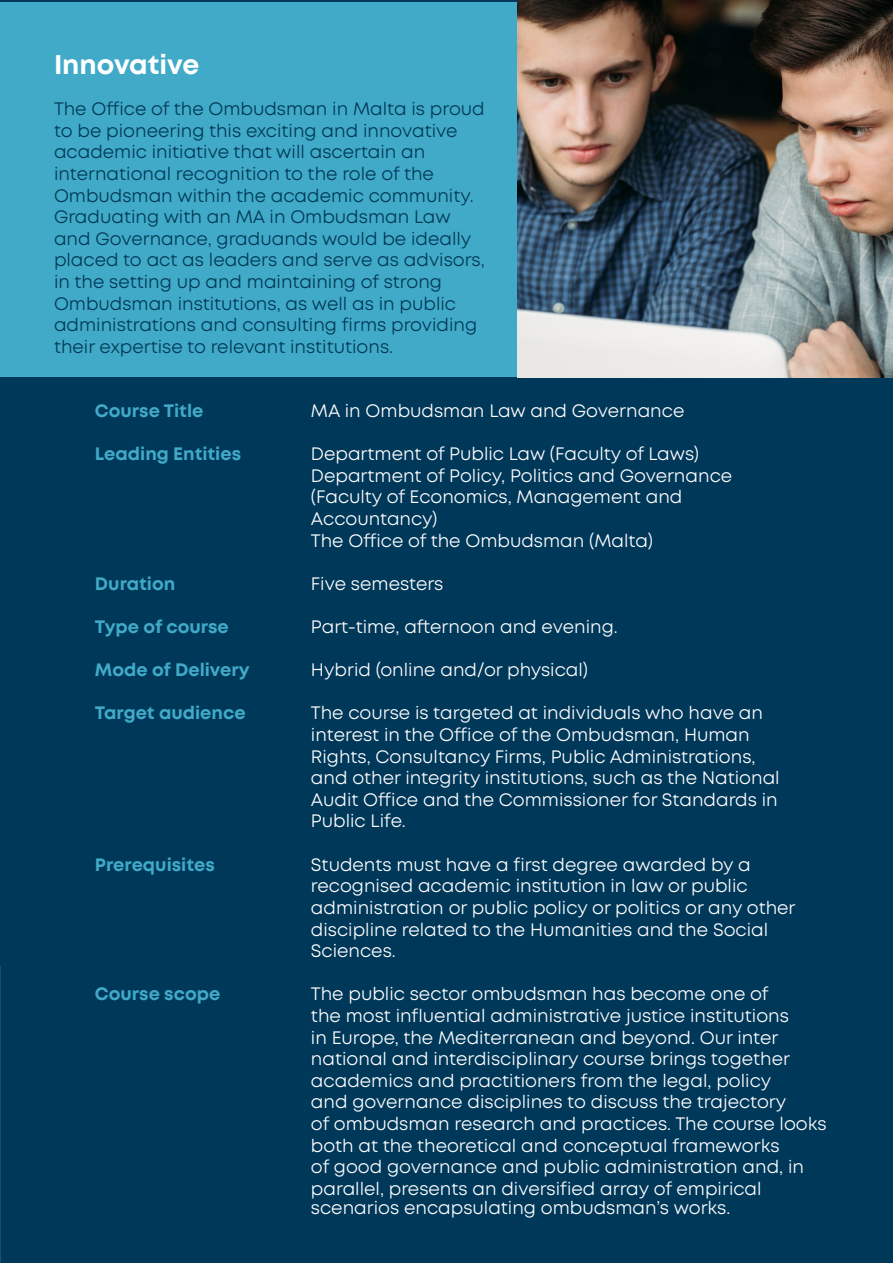
<style>
.page{position:relative;width:893px;height:1263px;background:#00385a}
.page>*{position:absolute;margin:0;border:0;box-sizing:border-box;transform-origin:0 0}
.t1{font:700 27px "Mont";color:#fff}
.t2{font:18px/21.6px "Mont";color:#fff}
.t3{font:18px/21.6px "Mont";color:#013955}
.t4{font:700 18px "Mont";color:#40aac8}
.s1{color:#40aac8}
</style>
<div class="page">
<div style="left:0;top:2px;width:893px;height:375px;background:#40aac8"></div>
<img style="left:517px;top:0;width:376px;height:377px">
<p class="t1" style="left:54px;top:47px;width:253px">Innovative <span class="s1">Degree</span></p>
<p class="t3" style="left:54px;top:98px;width:432px">The Office of the Ombudsman in Malta is proud to be pioneering this exciting and innovative academic initiative that will ascertain an international recognition to the role of the Ombudsman within the academic community.<br>Graduating with an MA in Ombudsman Law and Governance, graduands would be ideally placed to act as leaders and serve as advisors, in the setting up and maintaining of strong Ombudsman institutions, as well as in public administrations and consulting firms providing their expertise to relevant institutions.</p>
<p class="t4" style="left:95px;top:399px;width:110px">Course Title</p>
<p class="t2" style="left:311px;top:400px;width:375px">MA in Ombudsman Law and Governance</p>
<p class="t4" style="left:95px;top:442px;width:148px">Leading Entities</p>
<p class="t2" style="left:311px;top:443px;width:389px">Department of Public Law (Faculty of Laws)</p>
<p class="t2" style="left:311px;top:465px;width:423px">Department of Policy, Politics and Governance (Faculty of Economics, Management and</p>
<p class="t2" style="left:311px;top:508px;width:128px">Accountancy)</p>
<p class="t2" style="left:311px;top:530px;width:343px">The Office of the Ombudsman (Malta)</p>
<p class="t4" style="left:95px;top:572px;width:82px">Duration</p>
<p class="t2" style="left:311px;top:573px;width:134px">Five semesters</p>
<p class="t4" style="left:95px;top:615px;width:135px">Type of course</p>
<p class="t2" style="left:311px;top:616px;width:308px">Part-time, afternoon and evening.</p>
<p class="t4" style="left:95px;top:658px;width:156px">Mode of Delivery</p>
<p class="t2" style="left:311px;top:659px;width:279px">Hybrid (online and/or physical)</p>
<p class="t4" style="left:95px;top:701px;width:152px">Target audience</p>
<p class="t2" style="left:311px;top:702px;width:470px">The course is targeted at individuals who have an interest in the Office of the Ombudsman, Human Rights, Consultancy Firms, Public Administrations, and other integrity institutions, such as the National Audit Office and the Commissioner for Standards in Public Life.</p>
<p class="t4" style="left:95px;top:853px;width:121px">Prerequisites</p>
<p class="t2" style="left:311px;top:854px;width:441px">Students must have a first degree awarded by a</p>
<p class="t2" style="left:311px;top:875px;width:438px">recognised academic institution in law or public</p>
<p class="t2" style="left:311px;top:897px;width:486px">administration or public policy or politics or any other</p>
<p class="t2" style="left:311px;top:918px;width:459px">discipline related to the Humanities and the Social</p>
<p class="t2" style="left:311px;top:940px;width:86px">Sciences.</p>
<p class="t4" style="left:95px;top:982px;width:127px">Course scope</p>
<p class="t2" style="left:311px;top:983px;width:459px">The public sector ombudsman has become one of</p>
<p class="t2" style="left:311px;top:1005px;width:480px">the most influential administrative justice institutions</p>
<p class="t2" style="left:311px;top:1026px;width:469px">in Europe, the Mediterranean and beyond. Our inter</p>
<p class="t2" style="left:311px;top:1048px;width:480px">national and interdisciplinary course brings together</p>
<p class="t2" style="left:311px;top:1070px;width:462px">academics and practitioners from the legal, policy</p>
<p class="t2" style="left:311px;top:1091px;width:517px">and governance disciplines to discuss the trajectory<br>of ombudsman research and practices. The course looks both at the theoretical and conceptual frameworks<br>of good governance and public administration and, in parallel, presents an diversified array of empirical</p>
<p class="t2" style="left:311px;top:1197px;width:421px">scenarios encapsulating ombudsman’s works.</p>
</div>
